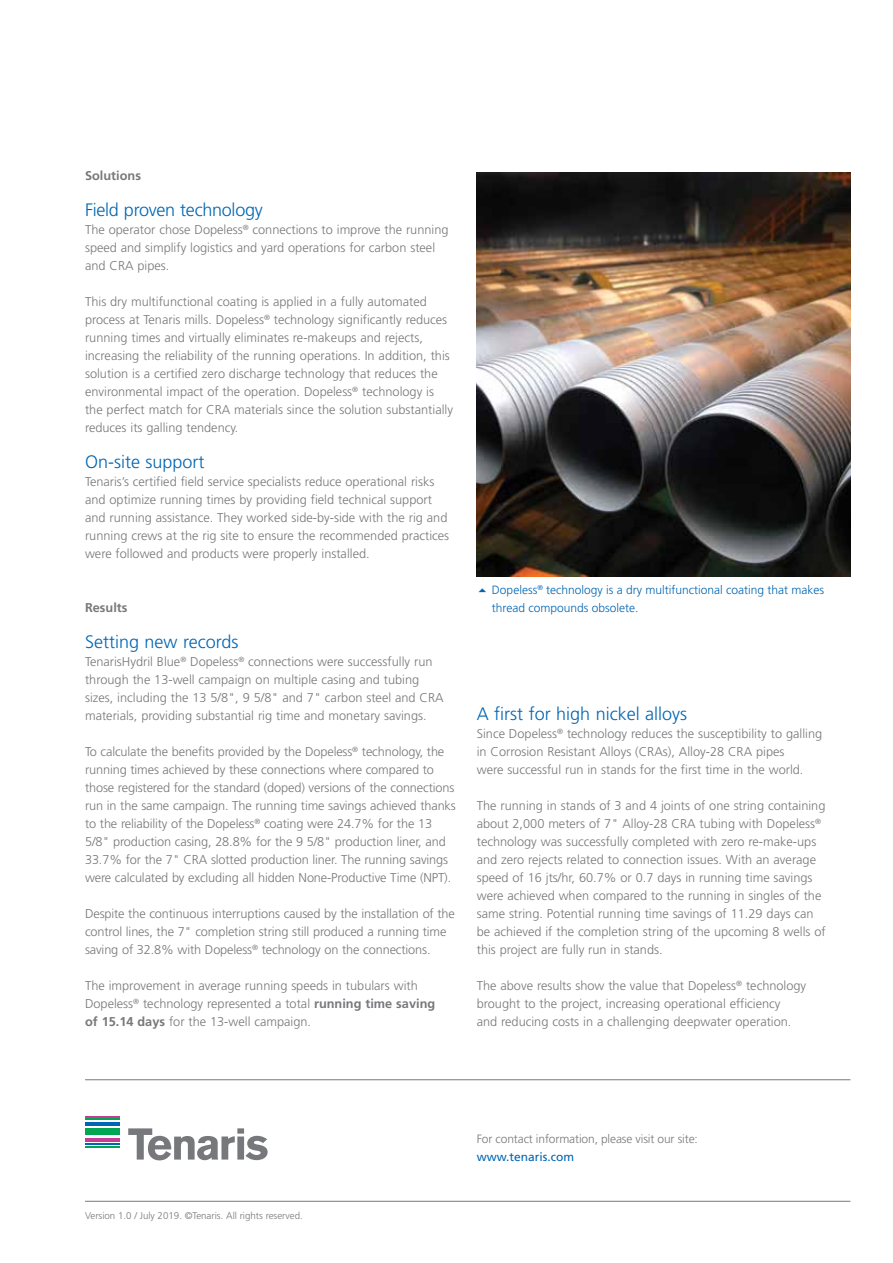
<style>
.page{position:relative;width:893px;height:1263px;background:#fff}
.page>*{position:absolute;margin:0;border:0;box-sizing:border-box;transform-origin:0 0}
.t1{font:300 18px "Frutiger";color:#0066b3}
.t2{font:300 12.75px/18px "Frutiger";color:#77787b}
.t3{font:700 12.75px "Frutiger";color:#77787b}
.t4{font:300 12px/18px "Frutiger";color:#0066b3}
.t5{font:300 12px "Frutiger";letter-spacing:-.01em;color:#77787b}
.t6{font:12px "Frutiger";color:#0066b3}
.t7{font:300 9.75px "Frutiger";color:#77787b}
.s1{font-weight:700}
</style>
<div class="page">
<hr style="left:85px;top:1201px;width:765px;height:1px;background:#77787b">
<hr style="left:85px;top:1079px;width:765px;height:1px;background:#77787b">
<svg style="left:128px;top:1128px;width:140px;height:32px"></svg>
<hr style="left:85px;top:1146px;width:35px;height:1px;background:#00a651">
<div style="left:85px;top:1128px;width:35px;height:7px;background:#00a651"></div>
<hr style="left:85px;top:1118px;width:35px;height:2px;background:#00a651">
<hr style="left:85px;top:1143px;width:35px;height:2px;background:#0066b3">
<hr style="left:85px;top:1122px;width:35px;height:3px;background:#0066b3">
<hr style="left:85px;top:1138px;width:35px;height:3px;background:#c63d96">
<hr style="left:85px;top:1116px;width:35px;height:1px;background:#c63d96">
<img style="left:477px;top:172px;width:373px;height:404px">
<p class="t3" style="left:85px;top:168px;width:57px">Solutions</p>
<h1 class="t1" style="left:85px;top:200px;width:179px">Field proven technology</h1>
<p class="t2" style="left:85px;top:221px;width:365px">The operator chose Dopeless<sup>®</sup> connections to improve the running speed and simplify logistics and yard operations for carbon steel and CRA pipes.</p>
<p class="t2" style="left:85px;top:293px;width:370px">This dry multifunctional coating is applied in a fully automated process at Tenaris mills. Dopeless<sup>®</sup> technology significantly reduces running times and virtually eliminates re-makeups and rejects, increasing the reliability of the running operations. In addition, this solution is a certified zero discharge technology that reduces the environmental impact of the operation. Dopeless<sup>®</sup> technology is the perfect match for CRA materials since the solution substantially reduces its galling tendency.</p>
<h1 class="t1" style="left:85px;top:452px;width:121px">On-site support</h1>
<p class="t2" style="left:85px;top:473px;width:366px">Tenaris’s certified field service specialists reduce operational risks and optimize running times by providing field technical support and running assistance. They worked side-by-side with the rig and running crews at the rig site to ensure the recommended practices were followed and products were properly installed.</p>
<p class="t3" style="left:85px;top:600px;width:44px">Results</p>
<h1 class="t1" style="left:85px;top:632px;width:155px">Setting new records</h1>
<p class="t2" style="left:85px;top:653px;width:360px">TenarisHydril Blue<sup>®</sup> Dopeless<sup>®</sup> connections were successfully run through the 13-well campaign on multiple casing and tubing sizes, including the 13 5/8", 9 5/8" and 7" carbon steel and CRA materials, providing substantial rig time and monetary savings.</p>
<p class="t2" style="left:85px;top:743px;width:372px">To calculate the benefits provided by the Dopeless<sup>®</sup> technology, the running times achieved by these connections where compared to those registered for the standard (doped) versions of the connections run in the same campaign. The running time savings achieved thanks to the reliability of the Dopeless<sup>®</sup> coating were 24.7% for the 13<br>5/8" production casing, 28.8% for the 9 5/8" production liner, and 33.7% for the 7" CRA slotted production liner. The running savings were calculated by excluding all hidden None-Productive Time (NPT).</p>
<p class="t2" style="left:85px;top:905px;width:371px">Despite the continuous interruptions caused by the installation of the control lines, the 7" completion string still produced a running time saving of 32.8% with Dopeless<sup>®</sup> technology on the connections.</p>
<p class="t2" style="left:85px;top:977px;width:352px">The improvement in average running speeds in tubulars with<br>Dopeless<sup>®</sup> technology represented a total <span class="s1">running time saving of 15.14 days</span> for the 13-well campaign.</p>
<p class="t4" style="left:492px;top:581px;width:334px">Dopeless<sup>®</sup> technology is a dry multifunctional coating that makes thread compounds obsolete.</p>
<h1 class="t1" style="left:477px;top:704px;width:212px">A first for high nickel alloys</h1>
<p class="t2" style="left:477px;top:725px;width:347px">Since Dopeless<sup>®</sup> technology reduces the susceptibility to galling in Corrosion Resistant Alloys (CRAs), Alloy-28 CRA pipes<br>were successful run in stands for the first time in the world.</p>
<p class="t2" style="left:477px;top:797px;width:350px">The running in stands of 3 and 4 joints of one string containing about 2,000 meters of 7" Alloy-28 CRA tubing with Dopeless<sup>® </sup>technology was successfully completed with zero re-make-ups and zero rejects related to connection issues. With an average speed of 16 jts/hr, 60.7% or 0.7 days in running time savings were achieved when compared to the running in singles of the same string. Potential running time savings of 11.29 days can be achieved if the completion string of the upcoming 8 wells of this project are fully run in stands.</p>
<p class="t2" style="left:477px;top:977px;width:331px">The above results show the value that Dopeless<sup>®</sup> technology brought to the project, increasing operational efficiency<br>and reducing costs in a challenging deepwater operation.</p>
<p class="t7" style="left:85px;top:1210px;width:219px">Version 1.0 / July 2019. ©Tenaris. All rights reserved.</p>
<p class="t5" style="left:477px;top:1132px;width:223px">For contact information, please visit our site:</p>
<p class="t6" style="left:477px;top:1149px;width:99px">www.tenaris.com</p>
</div>
